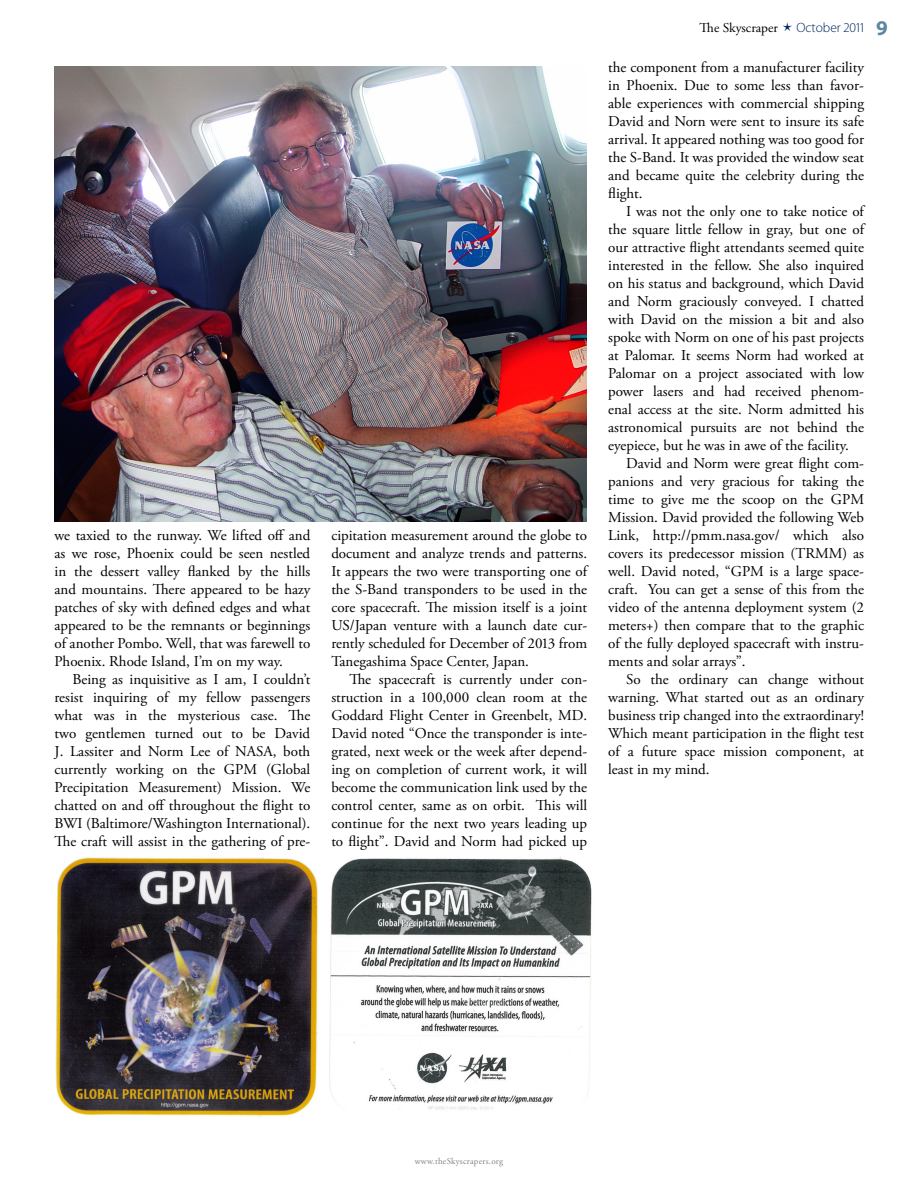
<style>
.page{position:relative;width:918px;height:1188px;background:#fff}
.page>*{position:absolute;margin:0;border:0;box-sizing:border-box;transform-origin:0 0}
.t1{font:700 21px "Myriad Pro";color:#5d87a1}
.t2{font:15px/18px "Adobe Garamond Pro";color:#000;text-align:justify}
.t3{font:13.5px "Adobe Garamond Pro";color:#000}
.t4{font:300 13.5px "Myriad Pro";color:#00245d}
.t5{font:9px "Adobe Garamond Pro";letter-spacing:.025em;color:#808285}
</style>
<div class="page">
<img style="left:55px;top:856px;width:537px;height:261px">
<img style="left:54px;top:66px;width:533px;height:456px">
<p class="t2" style="left:54px;top:527px;width:257px">we taxied to the runway. We lifted off and as we rose, Phoenix could be seen nestled in the dessert valley flanked by the hills and mountains. There appeared to be hazy patches of sky with defined edges and what appeared to be the remnants or beginnings of another Pombo. Well, that was farewell to Phoenix. Rhode Island, I’m on my way.</p>
<p class="t2" style="left:54px;top:671px;width:257px;text-indent:18px">Being as inquisitive as I am, I couldn’t resist inquiring of my fellow passengers what was in the mysterious case. The two gentlemen turned out to be David J. Lassiter and Norm Lee of NASA, both currently working on the GPM (Global Precipitation Measurement) Mission. We chatted on and off throughout the flight to BWI (Baltimore/Washington International).<br>The craft will assist in the gathering of pre-</p>
<p class="t2" style="left:331px;top:527px;width:257px">cipitation measurement around the globe to document and analyze trends and patterns.<br>It appears the two were transporting one of the S-Band transponders to be used in the core spacecraft. The mission itself is a joint US/Japan venture with a launch date cur&shy;rently scheduled for December of 2013 from Tanegashima Space Center, Japan.</p>
<p class="t2" style="left:331px;top:671px;width:257px;text-indent:18px">The spacecraft is currently under con&shy;struction in a 100,000 clean room at the Goddard Flight Center in Greenbelt, MD.<br>David noted “Once the transponder is inte&shy;grated, next week or the week after depend&shy;ing on completion of current work, it will become the communication link used by the control center, same as on orbit. This will continue for the next two years leading up to flight”. David and Norm had picked up</p>
<p class="t3" style="left:700px;top:20px;width:80px">The Skyscraper</p>
<p class="t4" style="left:796px;top:20px;width:69px">October 2011</p>
<p class="t2" style="left:608px;top:59px;width:257px">the component from a manufacturer facility in Phoenix. Due to some less than favor&shy;able experiences with commercial shipping David and Norn were sent to insure its safe arrival. It appeared nothing was too good for the S-Band. It was provided the window seat and became quite the celebrity during the flight.</p>
<p class="t2" style="left:608px;top:203px;width:257px;text-indent:18px">I was not the only one to take notice of the square little fellow in gray, but one of our attractive flight attendants seemed quite interested in the fellow. She also inquired on his status and background, which David and Norm graciously conveyed. I chatted with David on the mission a bit and also spoke with Norm on one of his past projects at Palomar. It seems Norm had worked at Palomar on a project associated with low power lasers and had received phenom&shy;enal access at the site. Norm admitted his astronomical pursuits are not behind the eyepiece, but he was in awe of the facility.</p>
<p class="t2" style="left:608px;top:455px;width:257px;text-indent:18px">David and Norm were great flight com&shy;panions and very gracious for taking the time to give me the scoop on the GPM Mission. David provided the following Web Link, http://pmm.nasa.gov/ which also covers its predecessor mission (TRMM) as well. David noted, “GPM is a large space&shy;craft. You can get a sense of this from the video of the antenna deployment system (2 meters+) then compare that to the graphic of the fully deployed spacecraft with instru&shy;ments and solar arrays”.</p>
<p class="t2" style="left:608px;top:671px;width:257px;text-indent:18px">So the ordinary can change without warning. What started out as an ordinary business trip changed into the extraordinary!<br>Which meant participation in the flight test of a future space mission component, at least in my mind.</p>
<h1 class="t1" style="left:876px;top:14px;width:13px">9</h1>
<p class="t5" style="left:415px;top:1156px;width:90px">www.theSkyscrapers.org</p>
</div>
